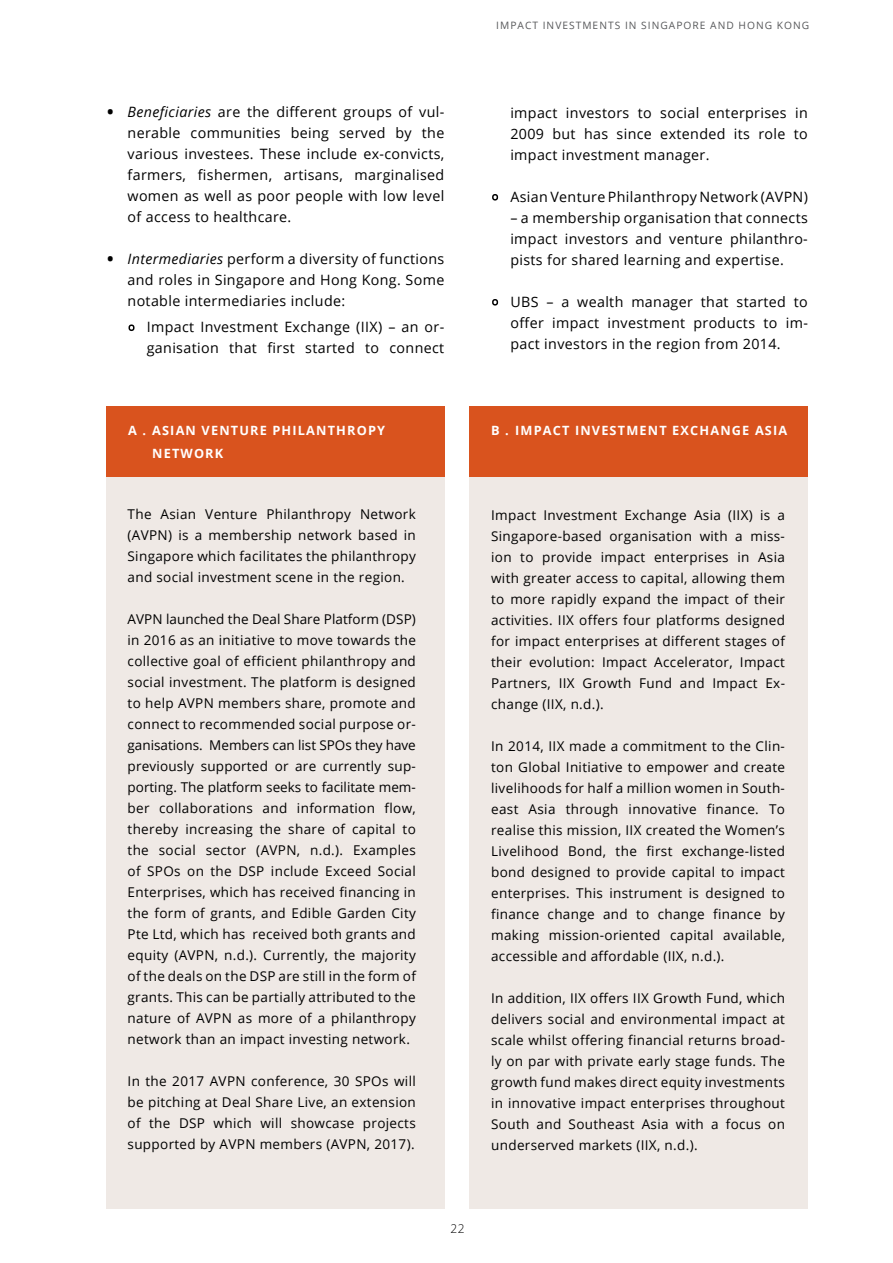
<style>
.page{position:relative;width:893px;height:1263px;background:#fff}
.page>*{position:absolute;margin:0;border:0;box-sizing:border-box;transform-origin:0 0}
.t1{font:14.25px/21px "Open Sans";letter-spacing:.025em;color:#000;text-align:justify}
.t2{font:13.5px/21px "Open Sans";letter-spacing:.025em;color:#000;text-align:justify}
.t3{font:700 12.75px/22.5px "Open Sans";letter-spacing:.09em;color:#fff}
.t4{font:300 12px "Open Sans";color:#000}
.t5{font:10.2px "Open Sans";letter-spacing:.1em;color:#58595b}
.s1{font-size:22.5px}
.s2{font-style:italic}
</style>
<div class="page">
<div style="left:470px;top:406px;width:338px;height:803px;background:#efe9e5"></div>
<div style="left:470px;top:406px;width:338px;height:70px;background:#d9531e"></div>
<svg style="left:128px;top:324px;width:7px;height:7px"></svg>
<svg style="left:492px;top:194px;width:7px;height:7px"></svg>
<svg style="left:492px;top:299px;width:7px;height:7px"></svg>
<div style="left:106px;top:406px;width:338px;height:803px;background:#efe9e5"></div>
<div style="left:106px;top:406px;width:338px;height:70px;background:#d9531e"></div>
<p class="t1" style="left:128px;top:101px;width:318px;text-indent:-21px"><span class="s1">•</span> <span class="s2">Beneficiaries</span> are the different groups of vul&shy;nerable communities being served by the various investees. These include ex-convicts, farmers, fishermen, artisans, marginalised women as well as poor people with low level of access to healthcare.</p>
<p class="t1" style="left:128px;top:248px;width:318px;text-indent:-21px"><span class="s1">•</span> <span class="s2">Intermediaries</span> perform a diversity of functions and roles in Singapore and Hong Kong. Some notable intermediaries include:</p>
<p class="t1" style="left:147px;top:316px;width:299px">Impact Investment Exchange (IIX) – an or&shy;ganisation that first started to connect</p>
<p class="t5" style="left:496px;top:18px;width:314px">IMPACT INVESTMENTS IN SINGAPORE AND HONG KONG</p>
<p class="t1" style="left:510px;top:102px;width:299px">impact investors to social enterprises in 2009 but has since extended its role to impact investment manager.</p>
<p class="t1" style="left:510px;top:186px;width:299px">Asian Venture Philanthropy Network (AVPN)</p>
<p class="t1" style="left:510px;top:207px;width:299px">– a membership organisation that connects impact investors and venture philanthro&shy;pists for shared learning and expertise.</p>
<p class="t1" style="left:510px;top:291px;width:299px">UBS – a wealth manager that started to offer impact investment products to im&shy;pact investors in the region from 2014.</p>
<p class="t3" style="left:152px;top:419px;width:234px;text-indent:-24px">A . ASIAN VENTURE PHILANTHROPY<br>NETWORK</p>
<p class="t3" style="left:491px;top:419px;width:298px">B . IMPACT INVESTMENT EXCHANGE ASIA</p>
<p class="t2" style="left:128px;top:503px;width:290px">The Asian Venture Philanthropy Network (AVPN) is a membership network based in Singapore which facilitates the philanthropy and social investment scene in the region.</p>
<p class="t2" style="left:128px;top:608px;width:290px">AVPN launched the Deal Share Platform (DSP) in 2016 as an initiative to move towards the collective goal of efficient philanthropy and social investment. The platform is designed to help AVPN members share, promote and connect to recommended social purpose or&shy;ganisations. Members can list SPOs they have previously supported or are currently sup&shy;porting. The platform seeks to facilitate mem&shy;ber collaborations and information flow, thereby increasing the share of capital to the social sector (AVPN, n.d.). Examples of SPOs on the DSP include Exceed Social Enterprises, which has received financing in the form of grants, and Edible Garden City Pte Ltd, which has received both grants and equity (AVPN, n.d.). Currently, the majority of the deals on the DSP are still in the form of grants. This can be partially attributed to the nature of AVPN as more of a philanthropy network than an impact investing network.</p>
<p class="t2" style="left:128px;top:1070px;width:290px">In the 2017 AVPN conference, 30 SPOs will be pitching at Deal Share Live, an extension of the DSP which will showcase projects supported by AVPN members (AVPN, 2017).</p>
<p class="t2" style="left:491px;top:504px;width:295px">Impact Investment Exchange Asia (IIX) is a Singapore-based organisation with a miss&shy;ion to provide impact enterprises in Asia with greater access to capital, allowing them to more rapidly expand the impact of their activities. IIX offers four platforms designed for impact enterprises at different stages of their evolution: Impact Accelerator, Impact Partners, IIX Growth Fund and Impact Ex&shy;change (IIX, n.d.).</p>
<p class="t2" style="left:491px;top:735px;width:295px">In 2014, IIX made a commitment to the Clin&shy;ton Global Initiative to empower and create livelihoods for half a million women in South&shy;east Asia through innovative finance. To realise this mission, IIX created the Women’s Livelihood Bond, the first exchange-listed bond designed to provide capital to impact enterprises. This instrument is designed to finance change and to change finance by making mission-oriented capital available, accessible and affordable (IIX, n.d.).</p>
<p class="t2" style="left:491px;top:987px;width:295px">In addition, IIX offers IIX Growth Fund, which delivers social and environmental impact at scale whilst offering financial returns broad&shy;ly on par with private early stage funds. The growth fund makes direct equity investments in innovative impact enterprises throughout South and Southeast Asia with a focus on underserved markets (IIX, n.d.).</p>
<p class="t4" style="left:450px;top:1220px;width:16px">22</p>
</div>
